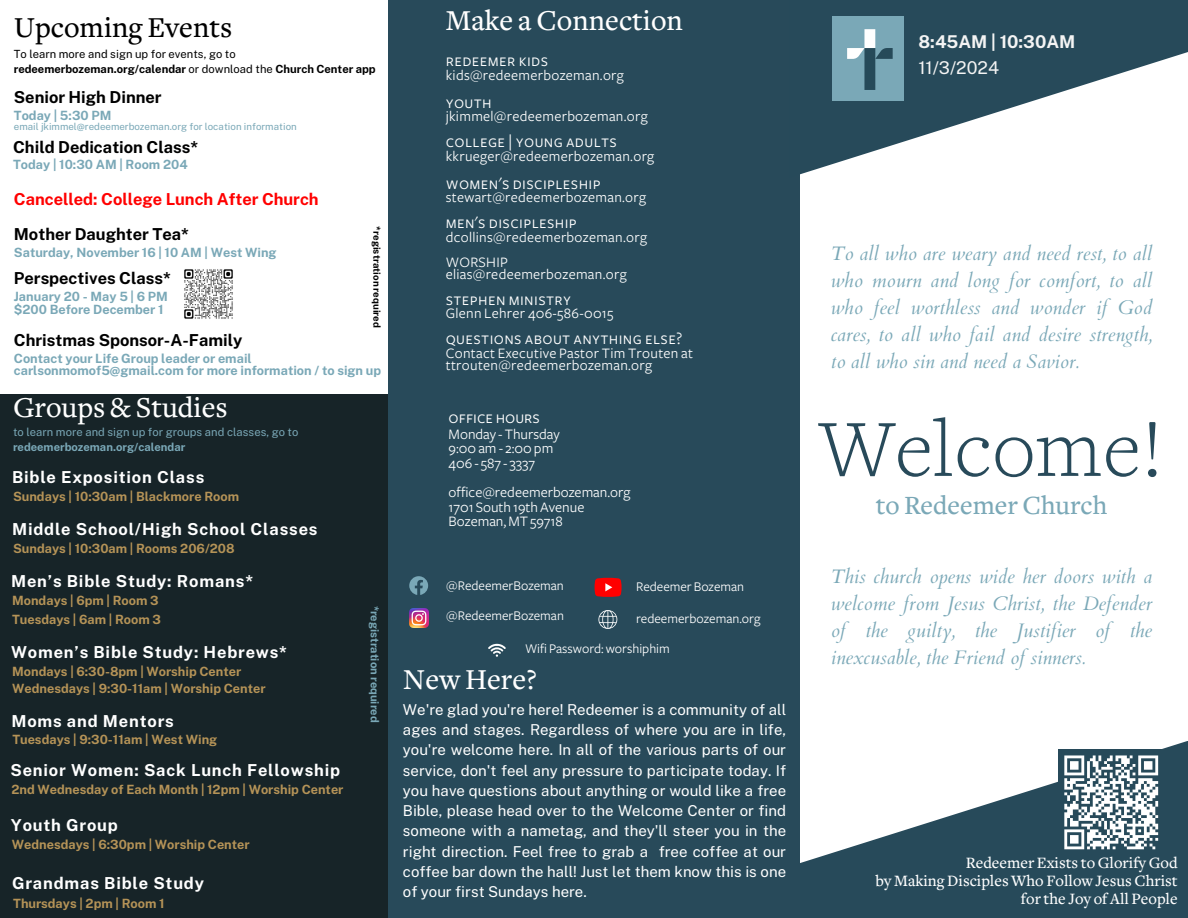
<style>
.page{position:relative;width:1188px;height:918px;background:#fff}
.page>*{position:absolute;margin:0;border:0;box-sizing:border-box;transform-origin:0 0}
.t1{font:300 84.15px "Freight Text Pro";color:#284a5a}
.t2{font:500 30px "Freight Text";color:#fff}
.t3{font:500 30px "Freight Text";color:#000}
.t4{font:500 27.3px "Freight Text";color:#7aa8b7}
.t5{font:italic 19.5px/27px "Cardo";color:#7aa8b7;text-align:justify}
.t6{font:18px "Freight Sans Book SC";letter-spacing:.02em;color:#fff}
.t7{font:18px "Freight Sans Book SC";color:#fff}
.t8{font:700 17.7px "Public Sans";color:#f4f4f4}
.t9{font:17.7px "Public Sans";color:#f4f4f4}
.t10{font:700 16.5px "Public Sans";letter-spacing:.05em;color:#fff}
.t11{font:700 16.5px "Public Sans";color:#000}
.t12{font:500 16.5px/18px "Freight Text";color:#fff;text-align:right}
.t13{font:700 16.5px "Public Sans";color:#f00}
.t14{font:15px/20.2px "Public Sans";color:#fff;text-align:justify}
.t15{font:15px/12.3px "Freight Sans";letter-spacing:.02em;color:#fff}
.t16{font:15px "Freight Sans";color:#fff}
.t17{font:13.8px "Freight Sans";color:#fff}
.t18{font:700 12.75px "Public Sans";color:#b59357}
.t19{font:700 12.75px/12.8px "Public Sans";color:#7aa8b7}
.t20{font:11.25px/15px "Public Sans";color:#000}
.t21{font:11.25px/15px "Public Sans";color:#7aa8b7}
.t22{font:700 11.25px "Public Sans";color:#7aa8b7}
.t23{font:9.75px "Public Sans";color:#7aa8b7}
.t24{font:700 9.75px "Public Sans";color:#000}
.s1{font-weight:700}
</style>
<div class="page">
<svg style="left:800px;top:741px;width:388px;height:177px;fill:#274a5a"></svg>
<div style="left:0;top:394px;width:420px;height:524px;background:#172428"></div>
<div style="left:388px;top:0;width:412px;height:918px;background:#284a5a"></div>
<svg style="left:800px;top:0;width:388px;height:175px;fill:#274a5a"></svg>
<div style="left:832px;top:16px;width:72px;height:84px;background:#7aa8b7"></div>
<svg style="left:847px;top:29px;width:46px;height:61px"></svg>
<div style="left:1059px;top:750px;width:105px;height:105px;background:#274a5a"></div>
<svg style="left:1064px;top:755px;width:95px;height:95px"></svg>
<svg style="left:409px;top:576px;width:19px;height:19px"></svg>
<img style="left:409px;top:609px;width:19px;height:19px">
<svg style="left:595px;top:578px;width:27px;height:19px"></svg>
<svg style="left:598px;top:610px;width:19px;height:19px"></svg>
<svg style="left:488px;top:644px;width:18px;height:13px"></svg>
<img style="left:184px;top:269px;width:49px;height:50px">
<p class="t3" style="left:14px;top:16px;width:220px">Upcoming Events</p>
<p class="t20" style="left:14px;top:46px;width:364px">To learn more and sign up for events, go to <span class="s1">redeemerbozeman.org/calendar</span> or download the <span class="s1">Church Center app</span></p>
<h6 class="t11" style="left:14px;top:87px;width:149px">Senior High Dinner</h6>
<p class="t19" style="left:14px;top:109px;width:99px">Today | 5:30 PM</p>
<p class="t23" style="left:14px;top:120px;width:284px">email jkimmel@redeemerbozeman.org for location information</p>
<h6 class="t11" style="left:13px;top:137px;width:187px">Child Dedication Class*</h6>
<p class="t19" style="left:13px;top:158px;width:176px">Today | 10:30 AM | Room 204</p>
<h6 class="t13" style="left:14px;top:189px;width:306px">Cancelled: College Lunch After Church</h6>
<p class="t11" style="left:14px;top:224px;width:177px">Mother Daughter Tea*</p>
<h6 class="t19" style="left:14px;top:246px;width:264px">Saturday, November 16 | 10 AM | West Wing</h6>
<h2 class="t11" style="left:14px;top:268px;width:159px">Perspectives Class*</h2>
<p class="t19" style="left:14px;top:290px;width:156px">January 20 - May 5 | 6 PM</p>
<p class="t19" style="left:14px;top:303px;width:151px">$200 Before December 1</p>
<p class="t24" style="left:383px;top:226px;width:103px;rotate:90deg">*registration required</p>
<p class="t11" style="left:14px;top:330px;width:230px">Christmas Sponsor-A-Family</p>
<h6 class="t19" style="left:14px;top:352px;width:369px">Contact your Life Group leader or email carlsonmomof5@gmail.com for more information / to sign up</h6>
<p class="t2" style="left:13px;top:396px;width:216px">Groups &amp; Studies</p>
<p class="t21" style="left:13px;top:425px;width:287px">to learn more and sign up for groups and classes, go to <span class="s1">redeemerbozeman.org/calendar</span></p>
<p class="t10" style="left:12px;top:467px;width:194px">Bible Exposition Class</p>
<p class="t18" style="left:13px;top:489px;width:228px">Sundays | 10:30am | Blackmore Room</p>
<h6 class="t10" style="left:12px;top:519px;width:307px">Middle School/High School Classes</h6>
<p class="t18" style="left:13px;top:541px;width:223px">Sundays | 10:30am | Rooms 206/208</p>
<p class="t10" style="left:11px;top:571px;width:244px">Men’s Bible Study: Romans*</p>
<p class="t18" style="left:12px;top:593px;width:148px">Mondays | 6pm | Room 3</p>
<p class="t18" style="left:12px;top:611px;width:150px">Tuesdays | 6am | Room 3</p>
<p class="t10" style="left:11px;top:642px;width:277px">Women’s Bible Study: Hebrews*</p>
<p class="t18" style="left:12px;top:664px;width:231px">Mondays | 6:30-8pm | Worship Center</p>
<h6 class="t18" style="left:12px;top:681px;width:255px">Wednesdays | 9:30-11am | Worship Center</h6>
<p class="t10" style="left:11px;top:712px;width:164px">Moms and Mentors</p>
<p class="t18" style="left:12px;top:732px;width:206px">Tuesdays | 9:30-11am | West Wing</p>
<h2 class="t10" style="left:10px;top:761px;width:331px">Senior Women: Sack Lunch Fellowship</h2>
<p class="t18" style="left:12px;top:782px;width:333px">2nd Wednesday of Each Month | 12pm | Worship Center</p>
<p class="t10" style="left:11px;top:815px;width:108px">Youth Group</p>
<p class="t18" style="left:12px;top:837px;width:239px">Wednesdays | 6:30pm | Worship Center</p>
<h6 class="t10" style="left:12px;top:874px;width:193px">Grandmas Bible Study</h6>
<p class="t18" style="left:13px;top:896px;width:153px">Thursdays | 2pm | Room 1</p>
<h6 class="t22" style="left:382px;top:606px;width:118px;rotate:90deg">*registration required</h6>
<p class="t2" style="left:446px;top:9px;width:239px">Make a Connection</p>
<p class="t6" style="left:446px;top:52px;width:104px">redeemer kids</p>
<p class="t15" style="left:446px;top:69px;width:180px">kids@redeemerbozeman.org</p>
<p class="t6" style="left:446px;top:94px;width:47px">youth</p>
<p class="t15" style="left:446px;top:111px;width:204px">jkimmel@redeemerbozeman.org</p>
<h2 class="t6" style="left:446px;top:133px;width:173px">college | young adults</h2>
<p class="t15" style="left:446px;top:150px;width:210px">kkrueger@redeemerbozeman.org</p>
<p class="t6" style="left:446px;top:175px;width:156px">women's discipleship</p>
<h3 class="t15" style="left:446px;top:192px;width:202px">stewart@redeemerbozeman.org</h3>
<h4 class="t6" style="left:446px;top:214px;width:133px">men's discipleship</h4>
<h2 class="t15" style="left:446px;top:231px;width:203px">dcollins@redeemerbozeman.org</h2>
<p class="t15" style="left:446px;top:256px;width:64px">WORSHIP</p>
<h6 class="t15" style="left:446px;top:268px;width:182px">elias@redeemerbozeman.org</h6>
<p class="t6" style="left:446px;top:290px;width:127px">stephen ministry</p>
<p class="t15" style="left:446px;top:308px;width:169px">Glenn Lehrer 406-586-0015</p>
<h6 class="t6" style="left:446px;top:330px;width:238px">questions about anything else?</h6>
<p class="t15" style="left:446px;top:347px;width:249px">Contact Executive Pastor Tim Trouten at ttrouten@redeemerbozeman.org</p>
<h6 class="t7" style="left:449px;top:408px;width:93px">office hours</h6>
<h6 class="t16" style="left:449px;top:427px;width:113px">Monday - Thursday</h6>
<p class="t16" style="left:449px;top:441px;width:106px">9:00am- 2:00pm</p>
<p class="t16" style="left:449px;top:456px;width:88px">406 - 587 - 3337</p>
<h5 class="t16" style="left:449px;top:485px;width:183px">office@redeemerbozeman.org</h5>
<p class="t16" style="left:449px;top:500px;width:137px">1701 South 19thAvenue</p>
<h6 class="t16" style="left:449px;top:514px;width:116px">Bozeman,MT 59718</h6>
<p class="t17" style="left:446px;top:579px;width:119px">@RedeemerBozeman</p>
<p class="t17" style="left:636px;top:579px;width:110px">Redeemer Bozeman</p>
<p class="t17" style="left:446px;top:609px;width:119px">@RedeemerBozeman</p>
<p class="t17" style="left:636px;top:612px;width:126px">redeemerbozeman.org</p>
<p class="t17" style="left:525px;top:642px;width:146px">Wifi Password:worshiphim</p>
<p class="t2" style="left:403px;top:668px;width:136px">New Here?</p>
<p class="t14" style="left:403px;top:699px;width:385px">We're glad you're here! Redeemer is a community of all ages and stages. Regardless of where you are in life, you're welcome here. In all of the various parts of our service, don't feel any pressure to participate today. If you have questions about anything or would like a free Bible, please head over to the Welcome Center or find someone with a nametag, and they'll steer you in the right direction. Feel free to grab a free coffee at our coffee bar down the hall! Just let them know this is one of your first Sundays here.</p>
<p class="t8" style="left:918px;top:31px;width:158px">8:45AM | 10:30AM</p>
<p class="t9" style="left:918px;top:57px;width:82px">11/3/2024</p>
<p class="t5" style="left:831px;top:240px;width:323px">To all who are weary and need rest, to all who mourn and long for comfort, to all who feel worthless and wonder if God cares, to all who fail and desire strength, to all who sin and need a Savior.</p>
<p class="t1" style="left:819px;top:415px;width:346px">Welcome!</p>
<p class="t4" style="left:876px;top:495px;width:233px">to Redeemer Church</p>
<p class="t5" style="left:831px;top:563px;width:323px">This church opens wide her doors with a welcome from Jesus Christ, the Defender of the guilty, the Justifier of the inexcusable, the Friend of sinners.</p>
<p class="t12" style="left:875px;top:855px;width:304px">Redeemer Exists to Glorify God<br>by Making Disciples Who Follow Jesus Christ for the Joy of All People</p>
</div>
